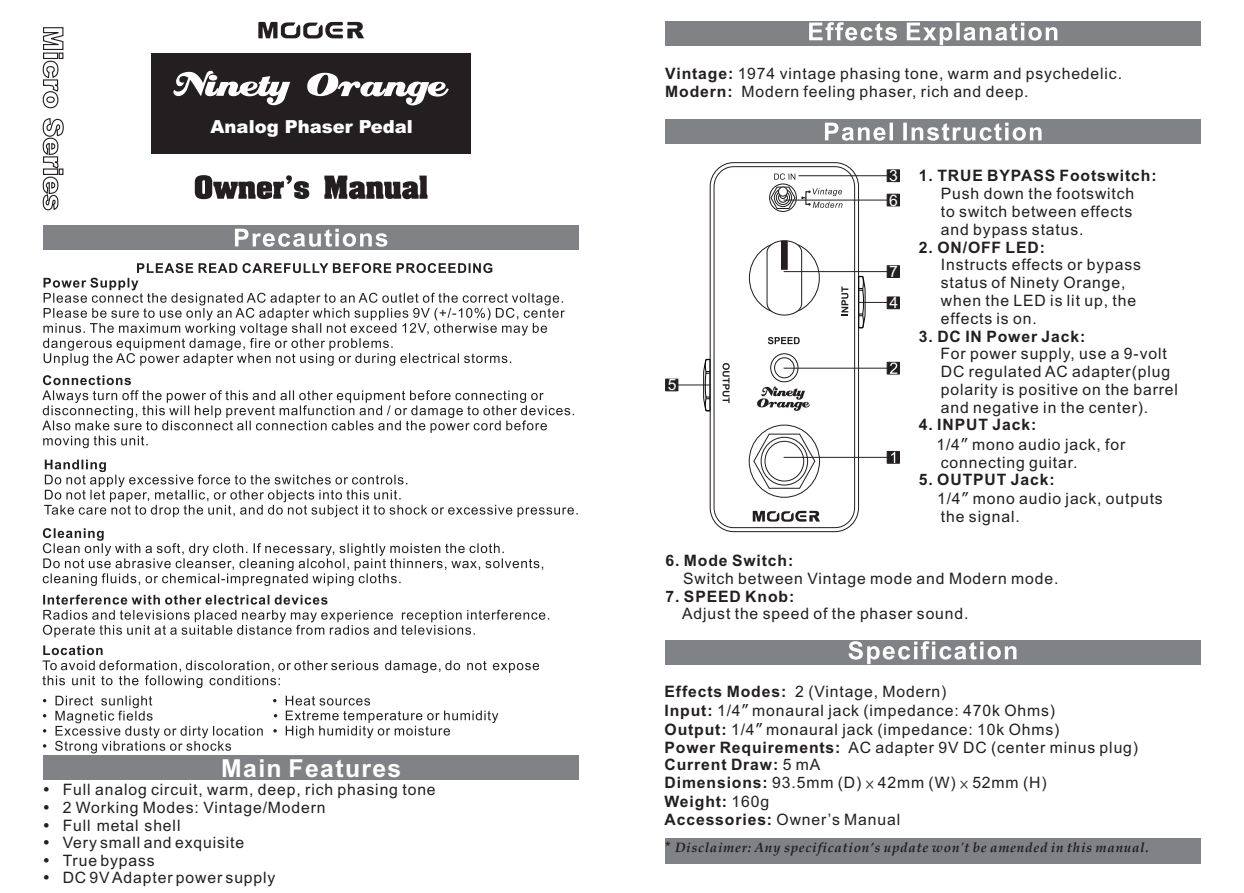
<style>
.page{position:relative;width:1244px;height:893px;background:#fff}
.page>*{position:absolute;margin:0;border:0;box-sizing:border-box;transform-origin:0 0}
.t1{font:700 24.75px "Arial";letter-spacing:.055em;color:#fff}
.t2{font:italic 900 18px "Arial";color:#fff}
.t3{font:15.75px/17.8px "Arial";letter-spacing:.055em;color:#231f20}
.t4{font:700 15.75px/17.6px "Arial";letter-spacing:.055em;color:#231f20}
.t5{font:15.75px "Arial";color:#fff}
.t6{font:15.75px "Wingdings";color:#231f20}
.t7{font:italic 700 13.5px "Palatino Linotype";letter-spacing:.05em;color:#231f20}
.s1{font-weight:700}
.s2{font-family:"Tahoma"}
.s3{font-family:"P Ming Li U"}
.s4{font-weight:400}
.s5{font-family:"Arial";font-weight:400;font-style:normal;font-size:14.62px}
</style>
<div class="page">
<svg style="left:710px;top:162px;width:149px;height:370px"></svg>
<div style="left:714px;top:166px;width:141px;height:362px;background:#fff;border:1px solid #231f20;border-radius:20px"></div>
<div style="left:749px;top:242px;width:70px;height:72px;background:#fff;border:1px solid #201d1e;border-radius:50%"></div>
<div style="left:771px;top:354px;width:27px;height:28px;background:#393637;border-radius:50%"></div>
<svg style="left:770px;top:353px;width:28px;height:29px"></svg>
<div style="left:774px;top:357px;width:20px;height:21px;background:#fff;border:1px solid #231f20;border-radius:50%"></div>
<svg style="left:753px;top:511px;width:67px;height:11px"></svg>
<svg style="left:722px;top:363px;width:7px;height:40px"></svg>
<svg style="left:749px;top:425px;width:71px;height:73px"></svg>
<svg style="left:753px;top:434px;width:62px;height:55px"></svg>
<svg style="left:761px;top:437px;width:47px;height:48px"></svg>
<div style="left:765px;top:441px;width:39px;height:40px;background:#fff;border:1px solid #231f20;border-radius:50%"></div>
<svg style="left:858px;top:276px;width:7px;height:53px"></svg>
<svg style="left:703px;top:359px;width:7px;height:52px"></svg>
<svg style="left:757px;top:386px;width:53px;height:25px"></svg>
<svg style="left:766px;top:173px;width:82px;height:171px"></svg>
<hr style="left:783px;top:368px;width:116px;height:1px;background:#231f20">
<svg style="left:887px;top:362px;width:13px;height:12px"></svg>
<svg style="left:890px;top:362px;width:7px;height:12px"></svg>
<hr style="left:798px;top:175px;width:98px;height:1px;background:#231f20">
<div style="left:887px;top:170px;width:13px;height:12px;background:#231f20;border:1px solid #231f20"></div>
<hr style="left:783px;top:457px;width:115px;height:1px;background:#231f20">
<svg style="left:887px;top:451px;width:13px;height:12px"></svg>
<svg style="left:891px;top:452px;width:4px;height:11px"></svg>
<hr style="left:859px;top:302px;width:35px;height:1px;background:#231f20">
<div style="left:887px;top:297px;width:13px;height:12px;background:#231f20;border:1px solid #231f20"></div>
<hr style="left:675px;top:385px;width:35px;height:1px;background:#231f20">
<div style="left:665px;top:379px;width:13px;height:12px;background:#231f20;border:1px solid #231f20"></div>
<hr style="left:783px;top:200px;width:111px;height:1px;background:#231f20">
<div style="left:887px;top:194px;width:13px;height:12px;background:#231f20;border:1px solid #231f20"></div>
<hr style="left:783px;top:271px;width:109px;height:1px;background:#231f20">
<div style="left:887px;top:265px;width:13px;height:13px;background:#231f20;border:1px solid #231f20"></div>
<div style="left:43px;top:756px;width:536px;height:24px;background:#808285"></div>
<div style="left:664px;top:641px;width:536px;height:24px;background:#808285"></div>
<svg style="left:848px;top:641px;width:168px;height:23px"></svg>
<svg style="left:42px;top:27px;width:22px;height:82px"></svg>
<svg style="left:42px;top:118px;width:22px;height:93px"></svg>
<div style="left:151px;top:53px;width:320px;height:101px;background:#231f20"></div>
<svg style="left:258px;top:22px;width:106px;height:16px"></svg>
<svg style="left:195px;top:175px;width:232px;height:24px"></svg>
<div style="left:43px;top:226px;width:536px;height:24px;background:#808285"></div>
<svg style="left:235px;top:229px;width:152px;height:18px"></svg>
<div style="left:665px;top:22px;width:536px;height:24px;background:#808285"></div>
<svg style="left:809px;top:22px;width:248px;height:23px"></svg>
<div style="left:665px;top:120px;width:536px;height:24px;background:#808285"></div>
<svg style="left:825px;top:123px;width:216px;height:18px"></svg>
<svg style="left:173px;top:71px;width:117px;height:34px"></svg>
<svg style="left:307px;top:73px;width:142px;height:32px"></svg>
<svg style="left:43px;top:263px;width:522px;height:103px"></svg>
<svg style="left:42px;top:645px;width:497px;height:108px"></svg>
<svg style="left:43px;top:460px;width:535px;height:177px"></svg>
<svg style="left:42px;top:375px;width:532px;height:73px"></svg>
<div style="left:664px;top:838px;width:536px;height:26px;background:#808285"></div>
<p class="t2" style="left:211px;top:120px;width:204px">Analog Phaser Pedal</p>
<h1 class="t1" style="left:221px;top:759px;width:182px">Main Features</h1>
<p class="t3" style="left:63px;top:783px;width:374px">Full analog circuit, warm, deep, rich phasing tone<br>2 Working Modes: Vintage/Modern</p>
<p class="t3" style="left:43px;top:818px;width:139px">•Full metal shell</p>
<p class="t6" style="left:43px;top:854px;width:49px">•</p>
<p class="t3" style="left:63px;top:835px;width:183px">Very small and exquisite</p>
<p class="t6" style="left:43px;top:836px;width:49px">•</p>
<p class="t3" style="left:63px;top:853px;width:214px">True bypass<br>DC 9V Adapter power supply</p>
<p class="t6" style="left:43px;top:871px;width:49px">•</p>
<p class="t3" style="left:665px;top:66px;width:458px"><span class="s1">Vintage:</span> 1974 vintage phasing tone, warm and psychedelic.<br><span class="s1">Modern:</span> Modern feeling phaser, rich and deep.</p>
<p class="t5" style="left:668px;top:379px;width:10px">5</p>
<p class="t5" style="left:889px;top:170px;width:10px">3</p>
<p class="t5" style="left:889px;top:194px;width:10px">6</p>
<p class="t5" style="left:889px;top:266px;width:10px">7</p>
<p class="t5" style="left:889px;top:297px;width:10px">4</p>
<p class="t4" style="left:919px;top:169px;width:239px">1. TRUE BYPASS Footswitch:</p>
<p class="t3" style="left:941px;top:186px;width:195px">Push down the footswitch to switch between effects and bypass status.</p>
<p class="t4" style="left:919px;top:240px;width:127px">2. ON/OFF LED:</p>
<p class="t3" style="left:941px;top:257px;width:202px">Instructs effects or bypass status of Ninety Orange, when the LED is lit up, the effects is on.</p>
<p class="t4" style="left:919px;top:329px;width:168px">3. DC IN Power Jack:</p>
<p class="t3" style="left:940px;top:346px;width:239px">For power supply, use a 9-volt<br>DC regulated AC adapter(plug polarity is positive on the barrel and negative in the center).</p>
<p class="t3" style="left:936px;top:417px;width:190px;line-height:19.3px;text-indent:-17px"><span class="s1">4. INPUT Jack:<br></span>1/4<span class="s2">”</span> mono audio jack, for</p>
<p class="t3" style="left:941px;top:455px;width:138px">connecting guitar.</p>
<p class="t3" style="left:937px;top:471px;width:227px;line-height:19.1px;text-indent:-18px"><span class="s1">5. OUTPUT Jack:<br></span>1/4<span class="s2">”</span> mono audio jack, outputs</p>
<p class="t3" style="left:941px;top:509px;width:80px">the signal.</p>
<p class="t4" style="left:665px;top:554px;width:129px">6. Mode Switch:</p>
<p class="t4" style="left:665px;top:589px;width:130px">7. SPEED Knob:</p>
<p class="t3" style="left:682px;top:606px;width:288px">Adjust the speed of the phaser sound.</p>
<p class="t3" style="left:683px;top:571px;width:377px">Switch between Vintage mode and Modern mode.</p>
<p class="t3" style="left:664px;top:683px;width:396px;line-height:19.1px"><span class="s1">Effects Modes:</span> 2 (Vintage, Modern)<br><span class="s1">Input:</span> 1/4<span class="s2">”</span> monaural jack (impedance: 470k Ohms)<br><span class="s1">Output:</span> 1/4<span class="s2">”</span> monaural jack (impedance: 10k Ohms)</p>
<p class="t3" style="left:664px;top:740px;width:475px"><span class="s1">Power Requirements:</span> AC adapter 9V DC (center minus plug)<br><span class="s1">Current Draw:</span> 5 mA<br><span class="s1">Dimensions:</span> 93.5mm (D) <span class="s3">×</span> 42mm (W) <span class="s3">×</span> 52mm (H)</p>
<p class="t4" style="left:664px;top:794px;width:237px">Weight: <span class="s4">160g<br></span>Accessories: <span class="s4">Owner’s Manual</span></p>
<p class="t7" style="left:665px;top:842px;width:485px"><span class="s5">*</span> Disclaimer: Any specification’s update won't be amended in this manual.</p>
</div>
